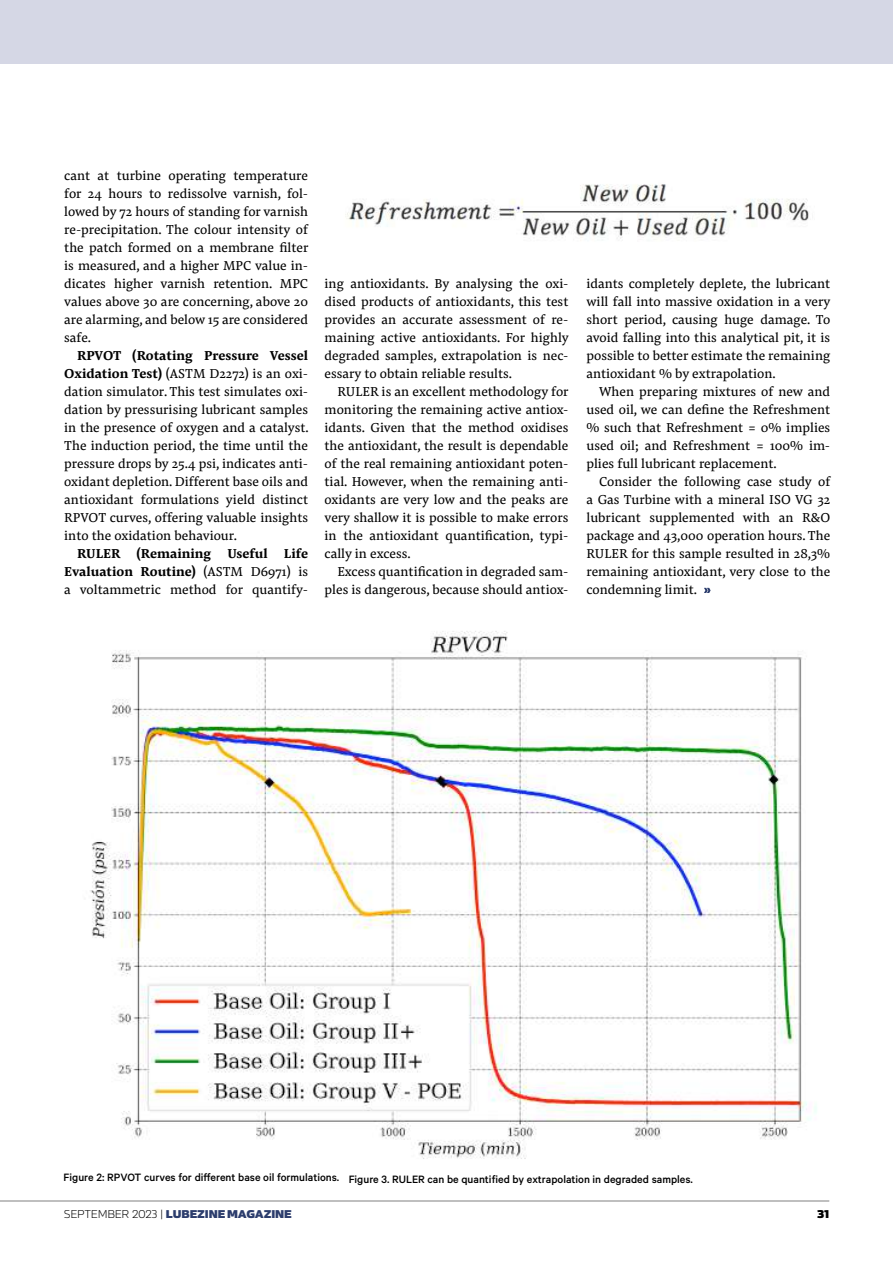
<style>
.page{position:relative;width:893px;height:1263px;background:#fff}
.page>*{position:absolute;margin:0;border:0;box-sizing:border-box;transform-origin:0 0}
.t1{font:13.5px/18px "Pensum Pro";color:#000;text-align:justify}
.t2{font:500 12px "Calibre";color:#000}
.t3{font:900 11.25px "Sans Beam Body";letter-spacing:-.01em;color:#2c3d6d}
.t4{font:900 11.25px "Sans Beam Body";color:#000}
.s1{font-weight:700}
.s2{font-weight:300;color:#000}
</style>
<div class="page">
<div style="left:0;top:0;width:893px;height:64px;background:#d5d7e5"></div>
<img style="left:90px;top:631px;width:727px;height:528px">
<img style="left:345px;top:184px;width:464px;height:56px">
<svg style="left:704px;top:588px;width:7px;height:5px"></svg>
<p class="t1" style="left:64px;top:166px;width:246px">cant at turbine operating temperature for 24 hours to redissolve varnish, fol&shy;lowed by 72 hours of standing for varnish re-precipitation. The colour intensity of the patch formed on a membrane filter is measured, and a higher MPC value in&shy;dicates higher varnish retention. MPC values above 30 are concerning, above 20 are alarming, and below 15 are considered safe.</p>
<p class="t1" style="left:64px;top:346px;width:246px;text-indent:13px"><span class="s1">RPVOT (Rotating Pressure Vessel Oxidation Test)</span> (ASTM D2272) is an oxi&shy;dation simulator. This test simulates oxi&shy;dation by pressurising lubricant samples in the presence of oxygen and a catalyst.<br>The induction period, the time until the pressure drops by 25.4 psi, indicates anti&shy;oxidant depletion. Different base oils and antioxidant formulations yield distinct RPVOT curves, offering valuable insights into the oxidation behaviour.</p>
<p class="t1" style="left:64px;top:544px;width:245px;text-indent:13px"><span class="s1">RULER (Remaining Useful Life Evaluation Routine)</span> (ASTM D6971) is a voltammetric method for quantify-</p>
<p class="t1" style="left:325px;top:274px;width:246px">ing antioxidants. By analysing the oxi&shy;dised products of antioxidants, this test provides an accurate assessment of re&shy;maining active antioxidants. For highly degraded samples, extrapolation is nec&shy;essary to obtain reliable results.</p>
<p class="t1" style="left:325px;top:382px;width:246px;text-indent:13px">RULER is an excellent methodology for monitoring the remaining active antiox&shy;idants. Given that the method oxidises the antioxidant, the result is dependable of the real remaining antioxidant poten&shy;tial. However, when the remaining anti&shy;oxidants are very low and the peaks are very shallow it is possible to make errors in the antioxidant quantification, typi&shy;cally in excess.</p>
<p class="t1" style="left:325px;top:562px;width:245px;text-align:right">Excess quantification in degraded sam&shy;ples is dangerous, because should antiox-</p>
<p class="t1" style="left:586px;top:274px;width:246px">idants completely deplete, the lubricant will fall into massive oxidation in a very short period, causing huge damage. To avoid falling into this analytical pit, it is possible to better estimate the remaining antioxidant % by extrapolation.</p>
<p class="t1" style="left:586px;top:382px;width:245px;text-indent:13px">When preparing mixtures of new and used oil, we can define the Refreshment % such that Refreshment = 0% implies used oil; and Refreshment = 100% im&shy;plies full lubricant replacement.</p>
<p class="t1" style="left:586px;top:472px;width:245px;text-indent:13px">Consider the following case study of a Gas Turbine with a mineral ISO VG 32 lubricant supplemented with an R&amp;O package and 43,000 operation hours. The RULER for this sample resulted in 28,3% remaining antioxidant, very close to the condemning limit.</p>
<p class="t2" style="left:64px;top:1172px;width:631px">Figure 2: RPVOT curves for different base oil formulations. Figure 3. RULER can be quantified by extrapolation in degraded samples.</p>
<p class="t3" style="left:64px;top:1205px;width:230px"><span class="s2">SEPTEMBER 2023 |</span> LUBEZINE MAGAZINE</p>
<p class="t4" style="left:817px;top:1205px;width:14px">31</p>
</div>
